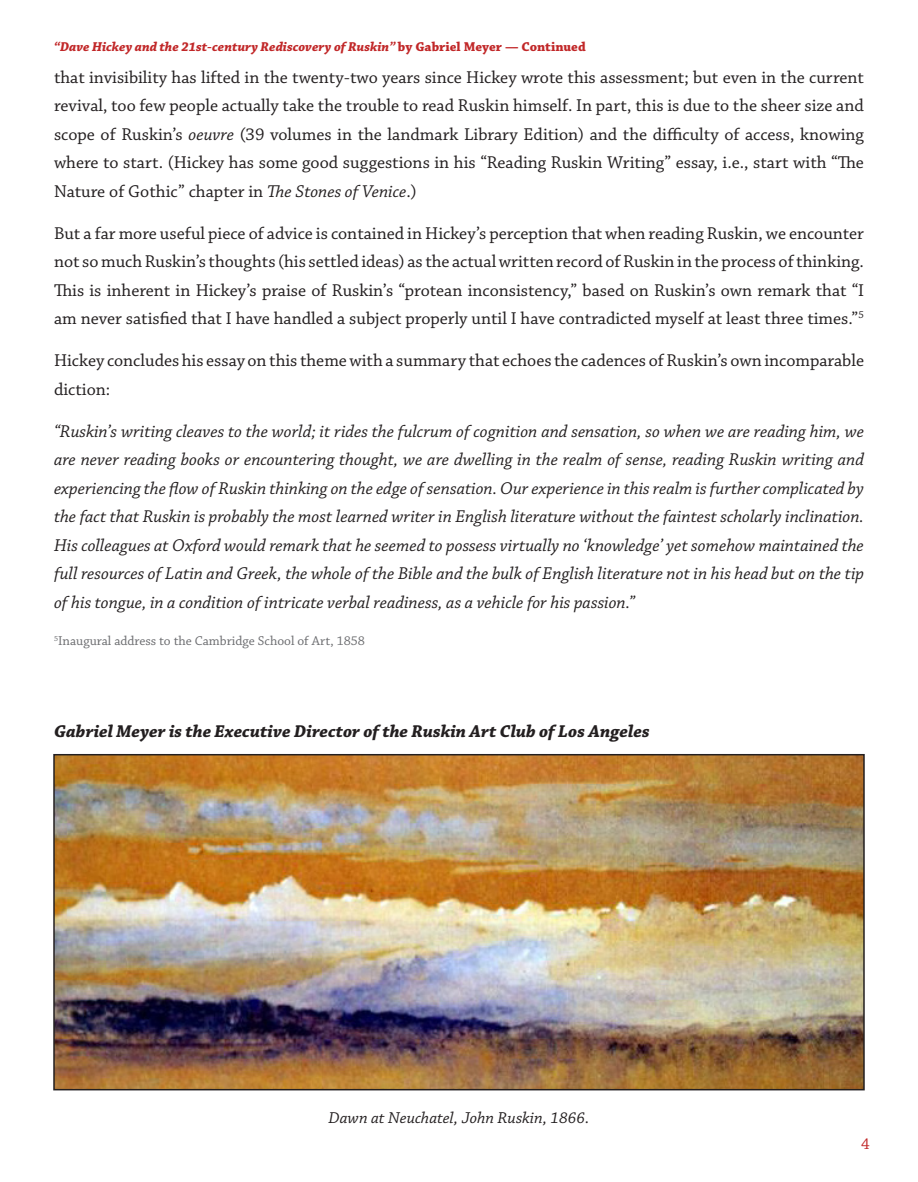
<style>
.page{position:relative;width:918px;height:1182px;background:#fff}
.page>*{position:absolute;margin:0;border:0;box-sizing:border-box;transform-origin:0 0}
.t1{font:18px/28.5px "Chaparral Pro";color:#231f20;text-align:justify}
.t2{font:italic 18px/28.5px "Chaparral Pro";color:#231f20;text-align:justify}
.t3{font:italic 700 18px "Chaparral Pro";color:#231f20}
.t4{font:16.5px "Chaparral Pro It Capt";color:#231f20}
.t5{font:16.5px "Chaparral Pro";color:#c12728}
.t6{font:italic 700 13.5px "Chaparral Pro";color:#c12728}
.t7{font:13.5px "Chaparral Pro";color:#6c6d70}
.s1{font-style:normal}
.s2{font-style:italic}
</style>
<div class="page">
<img style="left:56px;top:756px;width:806px;height:331px">
<div style="left:53px;top:753px;width:812px;height:337px;border:2px solid #231f20"></div>
<p class="t6" style="left:54px;top:38px;width:533px">“Dave Hickey and the 21st-century Rediscovery of Ruskin” <span class="s1">by Gabriel Meyer — Continued</span></p>
<p class="t1" style="left:54px;top:63px;width:812px">that invisibility has lifted in the twenty-two years since Hickey wrote this assessment; but even in the current revival, too few people actually take the trouble to read Ruskin himself. In part, this is due to the sheer size and scope of Ruskin’s <span class="s2">oeuvre</span> (39 volumes in the landmark Library Edition) and the difficulty of access, knowing where to start. (Hickey has some good suggestions in his “Reading Ruskin Writing” essay, i.e., start with “The Nature of Gothic” chapter in <span class="s2">The Stones of Venice</span>.)</p>
<p class="t1" style="left:54px;top:219px;width:812px">But a far more useful piece of advice is contained in Hickey’s perception that when reading Ruskin, we encounter not so much Ruskin’s thoughts (his settled ideas) as the actual written record of Ruskin in the process of thinking.<br>This is inherent in Hickey’s praise of Ruskin’s “protean inconsistency,” based on Ruskin’s own remark that “I am never satisfied that I have handled a subject properly until I have contradicted myself at least three times.”<sup>5</sup></p>
<p class="t1" style="left:54px;top:347px;width:812px">Hickey concludes his essay on this theme with a summary that echoes the cadences of Ruskin’s own incomparable diction:</p>
<p class="t2" style="left:54px;top:417px;width:812px">“Ruskin’s writing cleaves to the world; it rides the fulcrum of cognition and sensation, so when we are reading him, we are never reading books or encountering thought, we are dwelling in the realm of sense, reading Ruskin writing and experiencing the flow of Ruskin thinking on the edge of sensation. Our experience in this realm is further complicated by the fact that Ruskin is probably the most learned writer in English literature without the faintest scholarly inclination.<br>His colleagues at Oxford would remark that he seemed to possess virtually no ‘knowledge’ yet somehow maintained the full resources of Latin and Greek, the whole of the Bible and the bulk of English literature not in his head but on the tip of his tongue, in a condition of intricate verbal readiness, as a vehicle for his passion.”</p>
<p class="t7" style="left:54px;top:633px;width:313px"><sup>5</sup>Inaugural address to the Cambridge School of Art, 1858</p>
<p class="t3" style="left:54px;top:720px;width:597px">Gabriel Meyer is the Executive Director of the Ruskin Art Club of Los Angeles</p>
<p class="t4" style="left:329px;top:1108px;width:262px">Dawn at Neuchatel, John Ruskin, 1866.</p>
<p class="t5" style="left:861px;top:1134px;width:10px">4</p>
</div>
